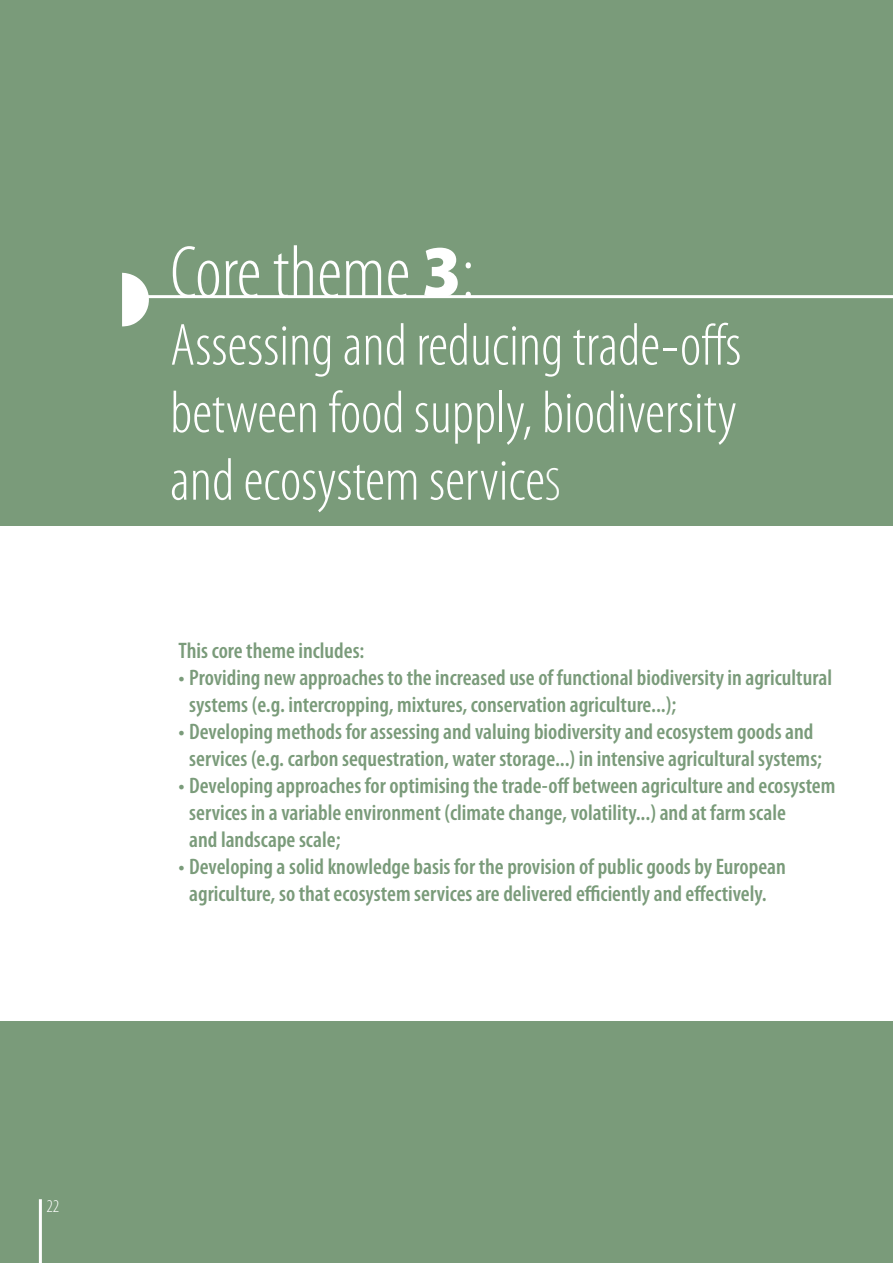
<style>
.page{position:relative;width:893px;height:1263px;background:#fff}
.page>*{position:absolute;margin:0;border:0;box-sizing:border-box;transform-origin:0 0}
.t1{font:300 condensed 75px "Myriad Pro";color:#fff}
.t2{font:300 condensed 60px/67.5px "Myriad Pro";color:#fff;text-align:justify}
.t3{font:600 condensed 22.5px/27px "Myriad Pro";color:#7a9b7a}
.t4{font:300 condensed 18px "Myriad Pro";color:#fff}
.s1{font-weight:900;font-stretch:semi-condensed}
.s2{font-size:47.25px}
</style>
<div class="page">
<div style="left:0;top:1022px;width:893px;height:241px;background:#7a9b7a"></div>
<hr style="left:39px;top:1199px;width:3px;height:64px;background:#fff">
<div style="left:0;top:0;width:893px;height:526px;background:#7a9b7a"></div>
<hr style="left:140px;top:295px;width:753px;height:3px;background:#fff">
<svg style="left:140px;top:295px;width:9px;height:4px"></svg>
<h1 class="t1" style="left:170px;top:232px;width:306px">Core theme <span class="s1">3</span>:</h1>
<h2 class="t2" style="left:170px;top:312px;width:573px">Assessing and reducing trade-offs between food supply, biodiversity and ecosystem service<span class="s2">s</span></h2>
<p class="t3" style="left:179px;top:637px;width:187px">This core theme includes:</p>
<p class="t3" style="left:189px;top:664px;width:644px;text-indent:-11px">• Providing new approaches to the increased use of functional biodiversity in agricultural systems (e.g. intercropping, mixtures, conservation agriculture...);</p>
<p class="t3" style="left:179px;top:718px;width:645px;text-align:center">• Developing methods for assessing and valuing biodiversity and ecosystem goods and services (e.g. carbon sequestration, water storage...) in intensive agricultural systems;</p>
<p class="t3" style="left:189px;top:772px;width:648px;text-indent:-11px">• Developing approaches for optimising the trade-off between agriculture and ecosystem services in a variable environment (climate change, volatility...) and at farm scale<br>and landscape scale;</p>
<p class="t3" style="left:179px;top:853px;width:609px;text-align:center">• Developing a solid knowledge basis for the provision of public goods by European agriculture, so that ecosystem services are delivered efficiently and effectively.</p>
<p class="t4" style="left:46px;top:1196px;width:14px">22</p>
</div>
